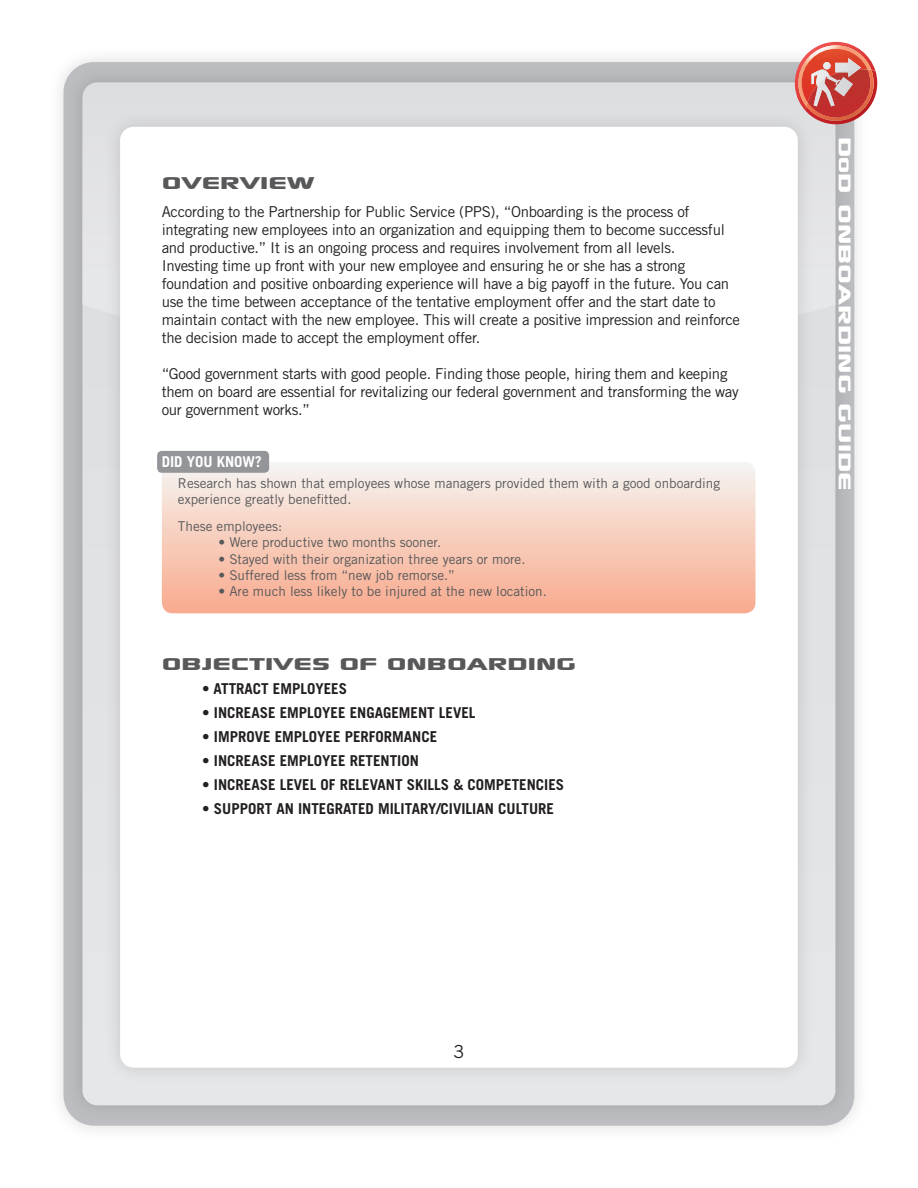
<style>
.page{position:relative;width:918px;height:1188px;background:#fff}
.page>*{position:absolute;margin:0;border:0;box-sizing:border-box;transform-origin:0 0}
.t1{font:33px "Xscale";color:#57585a}
.t2{font:33px "Xscale";color:#fff}
.t3{font:18px "Trade Gothic LT Std";color:#231f20}
.t4{font:15px/18px "Trade Gothic LT Std";letter-spacing:-.02em;color:#231f20}
.t5{font:700 15px "Trade Gothic LT Std";color:#231f20}
.t6{font:700 15px "Trade Gothic LT Std";color:#fff}
.t7{font:13.5px/16.2px "Trade Gothic LT Std";color:#57585a}
.s1{font-weight:400}
</style>
<div class="page">
<img style="left:60px;top:60px;width:798px;height:1068px">
<div style="left:82px;top:351px;width:753px;height:754px;background:#e4e5e7"></div>
<svg style="left:82px;top:82px;width:753px;height:269px;background:#dddee0"></svg>
<img style="left:98px;top:104px;width:722px;height:986px">
<div style="left:120px;top:127px;width:678px;height:941px;background:#fff;border-radius:14px"></div>
<svg style="left:839px;top:158px;width:10px;height:14px"></svg>
<svg style="left:795px;top:42px;width:83px;height:79px"></svg>
<img style="left:795px;top:42px;width:41px;height:3px">
<img style="left:793px;top:45px;width:78px;height:62px">
<img style="left:802px;top:49px;width:66px;height:53px">
<img style="left:811px;top:58px;width:50px;height:28px">
<svg style="left:162px;top:462px;width:593px;height:151px;background:#f6cebe"></svg>
<div style="left:157px;top:451px;width:112px;height:22px;background:#939598;border-radius:5px"></div>
<p class="t1" style="left:162px;top:162px;width:155px">OVERVIEW</p>
<p class="t4" style="left:162px;top:203px;width:580px">According to the Partnership for Public Service (PPS), “Onboarding is the process of integrating new employees into an organization and equipping them to become successful and productive.” It is an ongoing process and requires involvement from all levels.<br>Investing time up front with your new employee and ensuring he or she has a strong foundation and positive onboarding experience will have a big payoff in the future. You can use the time between acceptance of the tentative employment offer and the start date to maintain contact with the new employee. This will create a positive impression and reinforce the decision made to accept the employment offer.</p>
<p class="t4" style="left:162px;top:365px;width:579px">“Good government starts with good people. Finding those people, hiring them and keeping them on board are essential for revitalizing our federal government and transforming the way our government works.”</p>
<p class="t6" style="left:162px;top:452px;width:102px">DID YOU KNOW?</p>
<p class="t7" style="left:178px;top:475px;width:544px">Research has shown that employees whose managers provided them with a good onboarding experience greatly benefitted.</p>
<p class="t7" style="left:178px;top:518px;width:106px">These employees:</p>
<p class="t7" style="left:218px;top:534px;width:224px">• Were productive two months sooner.</p>
<p class="t7" style="left:218px;top:551px;width:309px">• Stayed with their organization three years or more.</p>
<p class="t7" style="left:218px;top:567px;width:238px">• Suffered less from “new job remorse.”</p>
<p class="t7" style="left:218px;top:583px;width:330px">• Are much less likely to be injured at the new location.</p>
<p class="t1" style="left:162px;top:644px;width:416px">OBJECTIVES OF ONBOARDING</p>
<p class="t5" style="left:202px;top:680px;width:146px"><span class="s1">•</span> ATTRACT EMPLOYEES</p>
<p class="t5" style="left:202px;top:704px;width:275px">• INCREASE EMPLOYEE ENGAGEMENT LEVEL</p>
<p class="t5" style="left:202px;top:728px;width:237px">• IMPROVE EMPLOYEE PERFORMANCE</p>
<p class="t5" style="left:202px;top:752px;width:218px">• INCREASE EMPLOYEE RETENTION</p>
<p class="t5" style="left:202px;top:776px;width:364px">• INCREASE LEVEL OF RELEVANT SKILLS &amp; COMPETENCIES</p>
<p class="t5" style="left:202px;top:800px;width:353px">• SUPPORT AN INTEGRATED MILITARY/CIVILIAN CULTURE</p>
<p class="t3" style="left:454px;top:1041px;width:12px">3</p>
<p class="t2" style="left:865px;top:136px;width:356px;rotate:90deg">D D ONBOARDING Guide</p>
</div>
